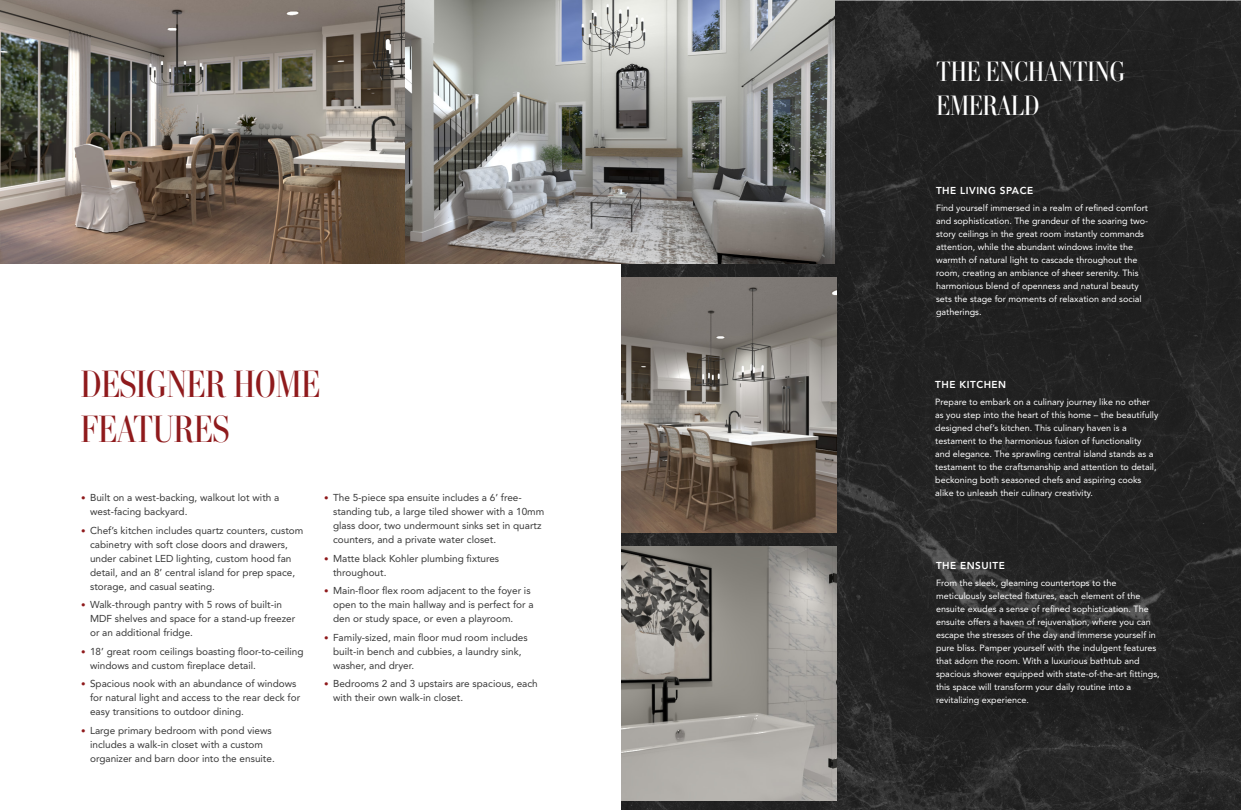
<style>
.page{position:relative;width:1242px;height:810px;background:#fff}
.page>*{position:absolute;margin:0;border:0;box-sizing:border-box;transform-origin:0 0}
.H1_Red_C{font:38px/45.6px "Stilson Display Cond";color:#8f1a1c}
.H1_Red_C-2{font:28px "Stilson Display Cond";color:#fff}
.t1{font:10px/14px "Avenir LT Std";color:#383838}
.t2{font:800 10px "Avenir LT Std";letter-spacing:.05em;color:#fff}
.Body_Black_C{font:9px/13px "Avenir LT Std";color:#fff}
.s1{font-size:9px;color:#8f1a1c}
</style>
<div class="page">
<img style="left:621px;top:1px;width:620px;height:809px">
<img style="left:0;top:0;width:834px;height:264px">
<img style="left:621px;top:278px;width:216px;height:254px">
<img style="left:621px;top:546px;width:216px;height:255px">
<p class="H1_Red_C" style="left:81px;top:361px;width:241px">DESIGNER HOME<br>FEATURES</p>
<p class="t1" style="left:90px;top:491px;width:191px;text-indent:-9px"><span class="s1">•</span> Built on a west-backing, walkout lot with a west-facing backyard.</p>
<p class="t1" style="left:90px;top:523px;width:215px;text-indent:-9px"><span class="s1">•</span> Chef’s kitchen includes quartz counters, custom cabinetry with soft close doors and drawers, under cabinet LED lighting, custom hood fan detail, and an 8’ central island for prep space, storage, and casual seating.</p>
<p class="t1" style="left:90px;top:598px;width:207px;text-indent:-9px"><span class="s1">•</span> Walk-through pantry with 5 rows of built-in<br>MDF shelves and space for a stand-up freezer or an additional fridge.</p>
<p class="t1" style="left:90px;top:644px;width:215px;text-indent:-9px"><span class="s1">•</span> 18’ great room ceilings boasting floor-to-ceiling windows and custom fireplace detail.</p>
<p class="t1" style="left:90px;top:677px;width:212px;text-indent:-9px"><span class="s1">•</span> Spacious nook with an abundance of windows for natural light and access to the rear deck for easy transitions to outdoor dining.</p>
<p class="t1" style="left:90px;top:723px;width:186px;text-indent:-9px"><span class="s1">•</span> Large primary bedroom with pond views includes a walk-in closet with a custom organizer and barn door into the ensuite.</p>
<p class="t1" style="left:333px;top:491px;width:213px;text-indent:-9px"><span class="s1">•</span> The 5-piece spa ensuite includes a 6’ free&shy;standing tub, a large tiled shower with a 10mm glass door, two undermount sinks set in quartz counters, and a private water closet.</p>
<p class="t1" style="left:333px;top:551px;width:168px;text-indent:-9px"><span class="s1">•</span> Matte black Kohler plumbing fixtures throughout.</p>
<p class="t1" style="left:333px;top:584px;width:202px;text-indent:-9px"><span class="s1">•</span> Main-floor flex room adjacent to the foyer is open to the main hallway and is perfect for a den or study space, or even a playroom.</p>
<p class="t1" style="left:333px;top:630px;width:196px;text-indent:-9px"><span class="s1">•</span> Family-sized, main floor mud room includes built-in bench and cubbies, a laundry sink, washer, and dryer.</p>
<p class="t1" style="left:333px;top:677px;width:206px;text-indent:-9px"><span class="s1">•</span> Bedrooms 2 and 3 upstairs are spacious, each with their own walk-in closet.</p>
<p class="H1_Red_C-2" style="left:937px;top:55px;width:190px">THE ENCHANTING</p>
<p class="H1_Red_C-2" style="left:937px;top:89px;width:104px">EMERALD</p>
<h2 class="t2" style="left:936px;top:184px;width:99px">THE LIVING SPACE</h2>
<p class="Body_Black_C" style="left:936px;top:201px;width:214px">Find yourself immersed in a realm of refined comfort and sophistication. The grandeur of the soaring two&shy;story ceilings in the great room instantly commands attention, while the abundant windows invite the warmth of natural light to cascade throughout the room, creating an ambiance of sheer serenity. This harmonious blend of openness and natural beauty sets the stage for moments of relaxation and social gatherings.</p>
<h2 class="t2" style="left:935px;top:379px;width:72px">THE KITCHEN</h2>
<p class="Body_Black_C" style="left:935px;top:396px;width:225px">Prepare to embark on a culinary journey like no other as you step into the heart of this home – the beautifully designed chef’s kitchen. This culinary haven is a testament to the harmonious fusion of functionality and elegance. The sprawling central island stands as a testament to the craftsmanship and attention to detail, beckoning both seasoned chefs and aspiring cooks alike to unleash their culinary creativity.</p>
<h2 class="t2" style="left:936px;top:559px;width:70px">THE ENSUITE</h2>
<p class="Body_Black_C" style="left:936px;top:576px;width:225px">From the sleek, gleaming countertops to the meticulously selected fixtures, each element of the ensuite exudes a sense of refined sophistication. The ensuite offers a haven of rejuvenation, where you can escape the stresses of the day and immerse yourself in pure bliss. Pamper yourself with the indulgent features that adorn the room. With a luxurious bathtub and spacious shower equipped with state-of-the-art fittings, this space will transform your daily routine into a revitalizing experience.</p>
</div>
